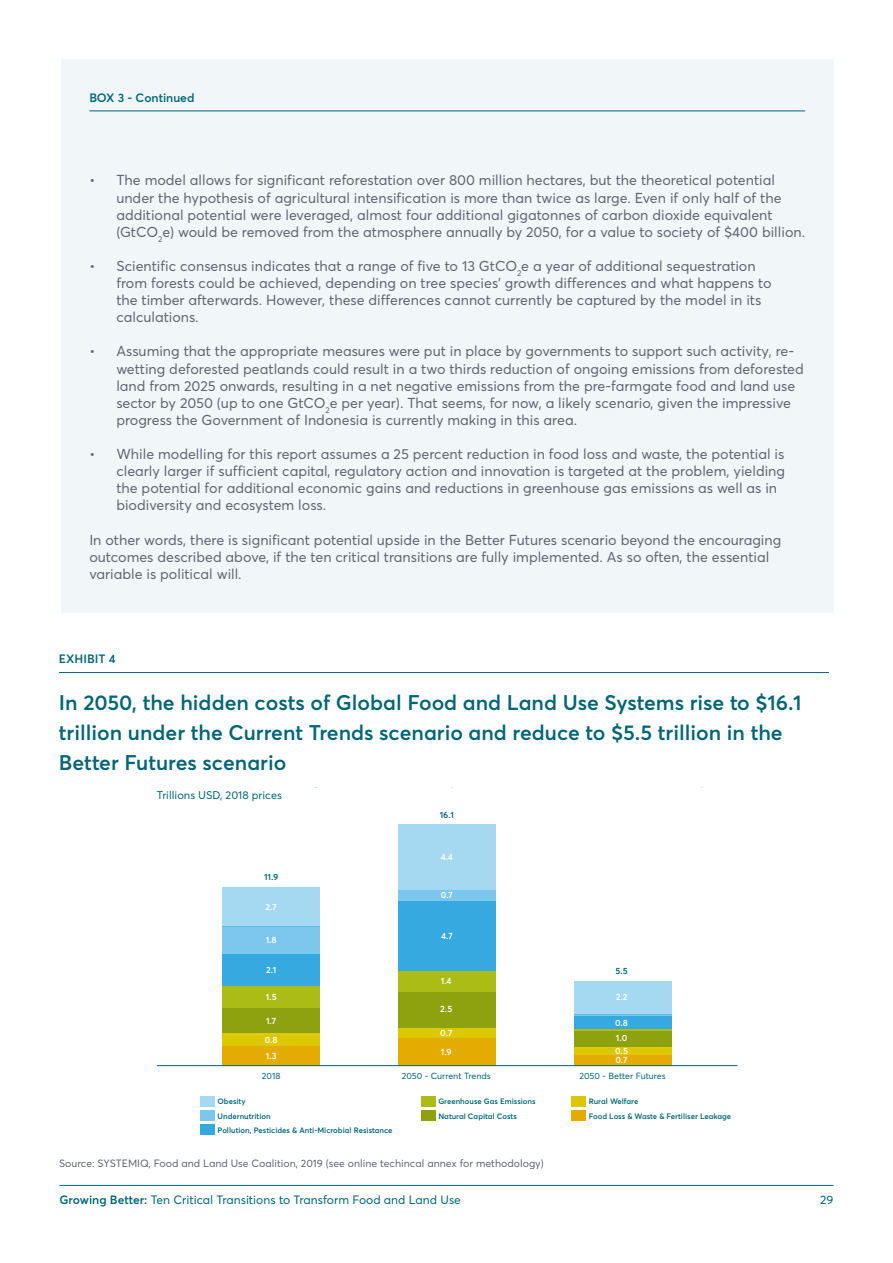
<style>
.page{position:relative;width:893px;height:1263px;background:#fff}
.page>*{position:absolute;margin:0;border:0;box-sizing:border-box;transform-origin:0 0}
.t1{font:600 21px/30px "Averta Std";color:#006574}
.t2{font:14.25px/17.1px "Averta Std";color:#5f656e}
.t3{font:12px "Averta Std";color:#006574}
.t4{font:600 12px "Averta Std";color:#006574}
.t5{font:11.1px "Averta Std";color:#006574}
.t6{font:10.5px "Averta Std";color:#5f656e}
.t7{font:600 8.85px/16.2px "Averta Std";color:#fff}
.t8{font:8.85px "Averta Std";color:#006574}
.t9{font:600 8.85px "Averta Std";color:#006574}
.t10{font:600 7.8px/14.4px "Averta Std";color:#006574}
.s1{font-weight:600}
</style>
<div class="page">
<hr style="left:59px;top:672px;width:770px;height:1px;background:#006574">
<div style="left:223px;top:1045px;width:97px;height:21px;background:#e5ac00"></div>
<div style="left:398px;top:1038px;width:97px;height:28px;background:#e5ac00"></div>
<div style="left:574px;top:1055px;width:97px;height:11px;background:#e5ac00"></div>
<div style="left:574px;top:1030px;width:97px;height:17px;background:#8da20e"></div>
<hr style="left:574px;top:1029px;width:97px;height:1px;background:#acbc16">
<div style="left:574px;top:1016px;width:97px;height:13px;background:#36a9e1"></div>
<hr style="left:574px;top:1014px;width:97px;height:2px;background:#36a9e1">
<div style="left:574px;top:981px;width:97px;height:33px;background:#a5d8f1"></div>
<div style="left:398px;top:1028px;width:97px;height:10px;background:#dcc800"></div>
<div style="left:398px;top:991px;width:97px;height:37px;background:#8da20e"></div>
<div style="left:398px;top:971px;width:97px;height:20px;background:#acbc16"></div>
<div style="left:398px;top:890px;width:97px;height:11px;background:#7cc7eb"></div>
<div style="left:398px;top:825px;width:97px;height:65px;background:#a5d8f1"></div>
<div style="left:398px;top:901px;width:97px;height:70px;background:#36a9e1"></div>
<hr style="left:157px;top:1065px;width:580px;height:1px;background:#006574">
<div style="left:200px;top:1096px;width:14px;height:10px;background:#a5d8f1"></div>
<div style="left:200px;top:1110px;width:14px;height:10px;background:#7cc7eb"></div>
<div style="left:421px;top:1096px;width:14px;height:10px;background:#acbc16"></div>
<div style="left:421px;top:1110px;width:14px;height:10px;background:#8da20e"></div>
<div style="left:571px;top:1096px;width:14px;height:10px;background:#dcc800"></div>
<div style="left:571px;top:1110px;width:14px;height:10px;background:#e5ac00"></div>
<div style="left:200px;top:1124px;width:14px;height:10px;background:#36a9e1"></div>
<div style="left:223px;top:887px;width:97px;height:39px;background:#a5d8f1"></div>
<div style="left:223px;top:926px;width:97px;height:28px;background:#7cc7eb"></div>
<div style="left:223px;top:954px;width:97px;height:32px;background:#36a9e1"></div>
<div style="left:223px;top:986px;width:97px;height:22px;background:#acbc16"></div>
<div style="left:223px;top:1008px;width:97px;height:25px;background:#8da20e"></div>
<div style="left:223px;top:1033px;width:97px;height:12px;background:#dcc800"></div>
<div style="left:574px;top:1047px;width:97px;height:8px;background:#dcc800"></div>
<div style="left:61px;top:60px;width:772px;height:553px;background:#f1f7f8"></div>
<hr style="left:89px;top:111px;width:716px;height:1px;background:#006574">
<hr style="left:60px;top:1185px;width:773px;height:1px;background:#006574">
<p class="t4" style="left:89px;top:90px;width:107px">BOX 3 - Continued</p>
<p class="t2" style="left:116px;top:172px;width:690px;text-indent:-27px">• The model allows for significant reforestation over 800 million hectares, but the theoretical potential under the hypothesis of agricultural intensification is more than twice as large. Even if only half of the additional potential were leveraged, almost four additional gigatonnes of carbon dioxide equivalent (GtCO<sub>2</sub>e) would be removed from the atmosphere annually by 2050, for a value to society of $400 billion.</p>
<p class="t2" style="left:116px;top:257px;width:657px;text-indent:-27px">• Scientific consensus indicates that a range of five to 13 GtCO<sub>2</sub>e a year of additional sequestration from forests could be achieved, depending on tree species’ growth differences and what happens to the timber afterwards. However, these differences cannot currently be captured by the model in its calculations.</p>
<p class="t2" style="left:116px;top:343px;width:689px;text-indent:-27px">• Assuming that the appropriate measures were put in place by governments to support such activity, re&shy;wetting deforested peatlands could result in a two thirds reduction of ongoing emissions from deforested land from 2025 onwards, resulting in a net negative emissions from the pre-farmgate food and land use sector by 2050 (up to one GtCO<sub>2</sub>e per year). That seems, for now, a likely scenario, given the impressive progress the Government of Indonesia is currently making in this area.</p>
<p class="t2" style="left:116px;top:445px;width:670px;text-indent:-27px">• While modelling for this report assumes a 25 percent reduction in food loss and waste, the potential is clearly larger if sufficient capital, regulatory action and innovation is targeted at the problem, yielding the potential for additional economic gains and reductions in greenhouse gas emissions as well as in biodiversity and ecosystem loss.</p>
<p class="t2" style="left:89px;top:531px;width:693px">In other words, there is significant potential upside in the Better Futures scenario beyond the encouraging outcomes described above, if the ten critical transitions are fully implemented. As so often, the essential variable is political will.</p>
<p class="t4" style="left:59px;top:652px;width:58px">EXHIBIT 4</p>
<h1 class="t1" style="left:59px;top:687px;width:744px">In 2050, the hidden costs of Global Food and Land Use Systems rise to $16.1 trillion under the Current Trends scenario and reduce to $5.5 trillion in the<br>Better Futures scenario</h1>
<p class="t5" style="left:157px;top:788px;width:127px">Trillions USD, 2018 prices</p>
<p class="t9" style="left:264px;top:871px;width:16px">11.9</p>
<p class="t9" style="left:440px;top:809px;width:16px">16.1</p>
<p class="t7" style="left:441px;top:849px;width:14px">4.4</p>
<p class="t7" style="left:441px;top:887px;width:14px">0.7</p>
<p class="t7" style="left:266px;top:899px;width:13px">2.7</p>
<p class="t7" style="left:266px;top:932px;width:13px">1.8</p>
<p class="t7" style="left:266px;top:961px;width:12px">2.1</p>
<p class="t7" style="left:266px;top:989px;width:12px">1.5</p>
<p class="t7" style="left:266px;top:1012px;width:12px">1.7</p>
<p class="t7" style="left:265px;top:1032px;width:14px">0.8<br>1.3</p>
<p class="t7" style="left:440px;top:1023px;width:14px;line-height:18.9px">0.7<br>1.9</p>
<p class="t7" style="left:615px;top:1014px;width:14px">0.8<br>1.0</p>
<p class="t7" style="left:615px;top:1052px;width:14px">0.7</p>
<p class="t7" style="left:441px;top:927px;width:13px">4.7</p>
<p class="t9" style="left:615px;top:965px;width:14px">5.5</p>
<p class="t7" style="left:616px;top:989px;width:13px">2.2</p>
<p class="t7" style="left:441px;top:972px;width:12px">1.4</p>
<p class="t7" style="left:440px;top:1001px;width:14px">2.5</p>
<p class="t7" style="left:615px;top:1042px;width:14px">0.5</p>
<p class="t8" style="left:262px;top:1070px;width:20px">2018</p>
<p class="t8" style="left:402px;top:1070px;width:90px">2050 - Current Trends</p>
<p class="t8" style="left:579px;top:1070px;width:88px">2050 - Better Futures</p>
<p class="t10" style="left:218px;top:1094px;width:177px">Obesity<br>Undernutrition<br>Pollution, Pesticides &amp; Anti-Microbial Resistance</p>
<p class="t10" style="left:438px;top:1094px;width:99px">Greenhouse Gas Emissions<br>Natural Capital Costs</p>
<p class="t10" style="left:589px;top:1094px;width:144px">Rural Welfare<br>Food Loss &amp; Waste &amp; Fertiliser Leakage</p>
<p class="t6" style="left:59px;top:1157px;width:486px">Source: SYSTEMIQ, Food and Land Use Coalition, 2019 (see online techincal annex for methodology)</p>
<p class="t3" style="left:60px;top:1192px;width:403px"><span class="s1">Growing Better:</span> Ten Critical Transitions to Transform Food and Land Use</p>
<p class="t3" style="left:820px;top:1192px;width:15px">29</p>
</div>
